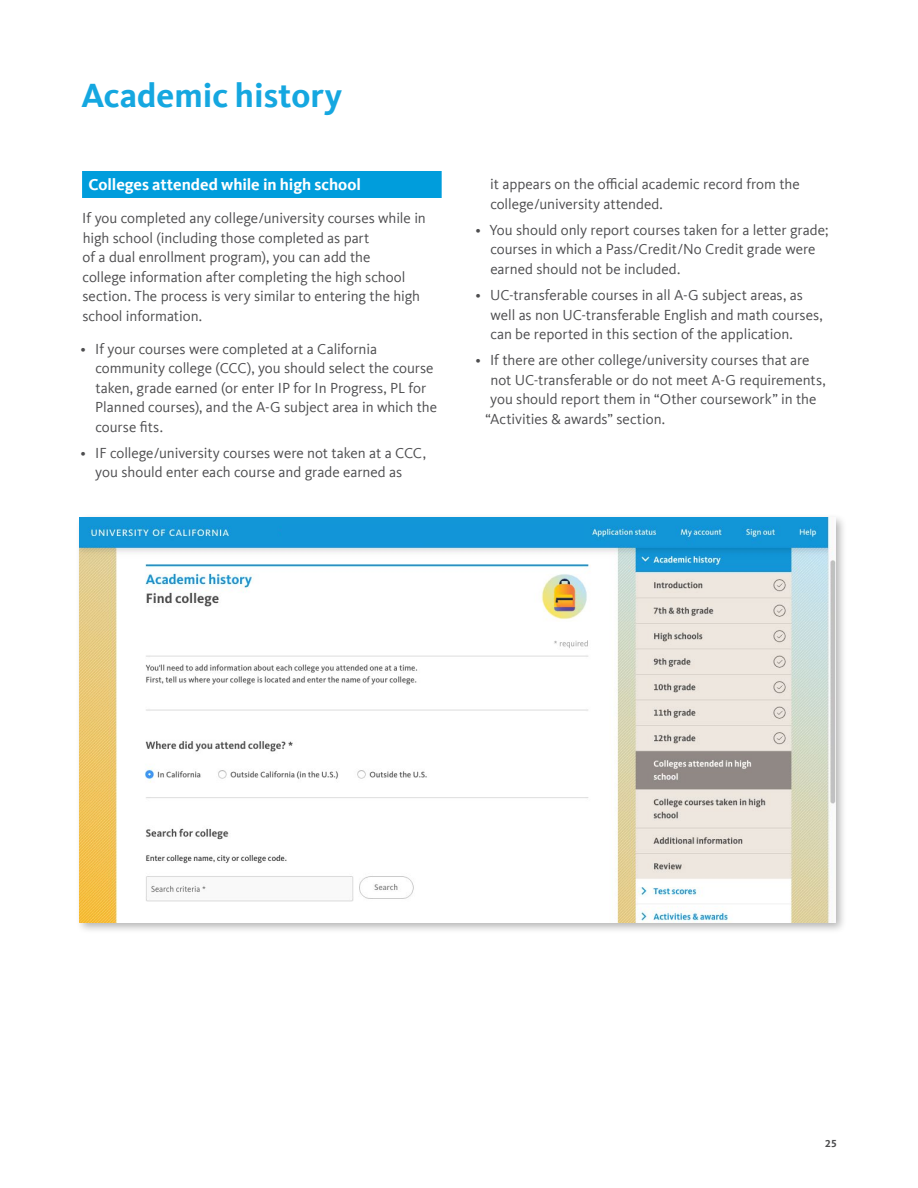
<style>
.page{position:relative;width:918px;height:1188px;background:#fff}
.page>*{position:absolute;margin:0;border:0;box-sizing:border-box;transform-origin:0 0}
.t1{font:700 34.5px "Kievit Offc Pro";color:#15a7e0}
.t2{font:700 16.5px "Kievit Offc Pro";letter-spacing:-.005em;color:#fff}
.t3{font:15px/19.5px "Kievit Offc Pro";letter-spacing:-.005em;color:#4d4d4f}
.t4{font:700 10.5px "Kievit Offc Pro";color:#4d4d4f}
</style>
<div class="page">
<div style="left:75px;top:513px;width:773px;height:421px;background:#000;opacity:.3"></div>
<img style="left:80px;top:518px;width:756px;height:405px">
<div style="left:82px;top:171px;width:360px;height:27px;background:#009ddc"></div>
<div style="left:282px;top:524px;width:301px;height:19px;background:#1295d8"></div>
<h1 class="t1" style="left:81px;top:75px;width:263px">Academic history</h1>
<p class="t2" style="left:88px;top:175px;width:274px">Colleges attended while in high school</p>
<p class="t3" style="left:82px;top:208px;width:345px">If you completed any college/university courses while in high school (including those completed as part<br>of a dual enrollment program), you can add the<br>college information after completing the high school section. The process is very similar to entering the high school information.</p>
<p class="t3" style="left:95px;top:339px;width:343px;text-indent:-15px">• If your courses were completed at a California community college (CCC), you should select the course taken, grade earned (or enter IP for In Progress, PL for Planned courses), and the A-G subject area in which the course fits.</p>
<p class="t3" style="left:95px;top:443px;width:332px;text-indent:-15px">• IF college/university courses were not taken at a CCC, you should enter each course and grade earned as</p>
<p class="t3" style="left:490px;top:174px;width:311px">it appears on the official academic record from the college/university attended.</p>
<p class="t3" style="left:490px;top:220px;width:340px;text-indent:-15px">• You should only report courses taken for a letter grade; courses in which a Pass/Credit/No Credit grade were earned should not be included.</p>
<p class="t3" style="left:490px;top:285px;width:334px;text-indent:-15px">• UC-transferable courses in all A-G subject areas, as well as non UC-transferable English and math courses, can be reported in this section of the application.</p>
<p class="t3" style="left:476px;top:350px;width:336px">• If there are other college/university courses that are</p>
<p class="t3" style="left:490px;top:370px;width:337px">not UC-transferable or do not meet A-G requirements,</p>
<p class="t3" style="left:490px;top:389px;width:328px">you should report them in “Other coursework” in the</p>
<p class="t3" style="left:485px;top:409px;width:181px">“Activities &amp; awards” section.</p>
<p class="t4" style="left:825px;top:1138px;width:13px">25</p>
</div>
